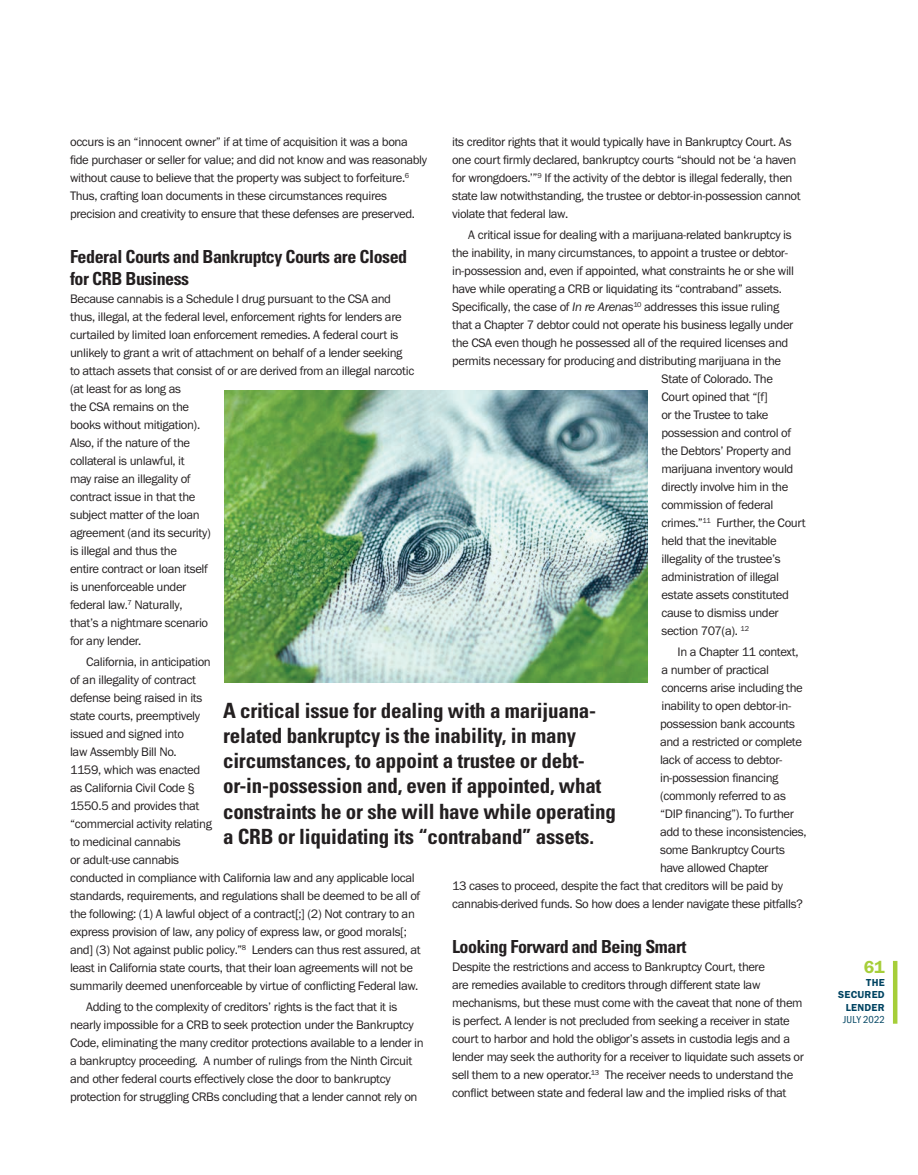
<style>
.page{position:relative;width:918px;height:1175px;background:#fff}
.page>*{position:absolute;margin:0;border:0;box-sizing:border-box;transform-origin:0 0}
.t1{font:700 condensed 21px/25.2px "Univers";letter-spacing:-.01em;color:#231f20}
.t2{font:700 condensed 18px/21.6px "Univers";letter-spacing:-.025em;color:#231f20}
.t3{font:600 18px "Franklin Gothic FS";color:#a6ce39}
.t4{font:12.75px/18px "Franklin Gothic FS";letter-spacing:-.025em;color:#231f20}
.t5{font:600 10.5px/12.6px "Franklin Gothic FS";letter-spacing:.025em;color:#004462;text-align:right}
.t6{font:condensed 10.5px "Franklin Gothic FS";letter-spacing:.01em;color:#004462}
.s1{font-style:italic}
</style>
<div class="page">
<hr style="left:893px;top:960px;width:4px;height:63px;background:#a6ce39">
<img style="left:225px;top:390px;width:423px;height:292px">
<p class="t4" style="left:70px;top:133px;width:359px">occurs is an “innocent owner” if at time of acquisition it was a bona fide purchaser or seller for value; and did not know and was reasonably without cause to believe that the property was subject to forfeiture.<sup>6<br></sup>Thus, crafting loan documents in these circumstances requires precision and creativity to ensure that these defenses are preserved.</p>
<h2 class="t2" style="left:70px;top:246px;width:339px">Federal Courts and Bankruptcy Courts are Closed for CRB Business</h2>
<p class="t4" style="left:70px;top:290px;width:346px">Because cannabis is a Schedule I drug pursuant to the CSA and thus, illegal, at the federal level, enforcement rights for lenders are curtailed by limited loan enforcement remedies. A federal court is unlikely to grant a writ of attachment on behalf of a lender seeking to attach assets that consist of or are derived from an illegal narcotic (at least for as long as<br>the CSA remains on the<br>books without mitigation).<br>Also, if the nature of the<br>collateral is unlawful, it<br>may raise an illegality of<br>contract issue in that the<br>subject matter of the loan<br>agreement (and its security)<br>is illegal and thus the<br>entire contract or loan itself<br>is unenforceable under<br>federal law.<sup>7</sup> Naturally,<br>that’s a nightmare scenario<br>for any lender.</p>
<p class="t4" style="left:70px;top:652px;width:352px;text-indent:16px">California, in anticipation<br>of an illegality of contract<br>defense being raised in its<br>state courts, preemptively<br>issued and signed into<br>law Assembly Bill No.<br>1159, which was enacted<br>as California Civil Code §<br>1550.5 and provides that<br>“commercial activity relating<br>to medicinal cannabis<br>or adult-use cannabis<br>conducted in compliance with California law and any applicable local standards, requirements, and regulations shall be deemed to be all of the following: (1) A lawful object of a contract[;] (2) Not contrary to an express provision of law, any policy of express law, or good morals[; and] (3) Not against public policy.”<sup>8</sup> Lenders can thus rest assured, at least in California state courts, that their loan agreements will not be summarily deemed unenforceable by virtue of conflicting Federal law.</p>
<p class="t4" style="left:70px;top:997px;width:355px;text-indent:16px">Adding to the complexity of creditors’ rights is the fact that it is nearly impossible for a CRB to seek protection under the Bankruptcy Code, eliminating the many creditor protections available to a lender in a bankruptcy proceeding. A number of rulings from the Ninth Circuit and other federal courts effectively close the door to bankruptcy protection for struggling CRBs concluding that a lender cannot rely on</p>
<p class="t4" style="left:452px;top:133px;width:350px">its creditor rights that it would typically have in Bankruptcy Court. As one court firmly declared, bankruptcy courts “should not be ‘a haven for wrongdoers.’”<sup>9</sup> If the activity of the debtor is illegal federally, then state law notwithstanding, the trustee or debtor-in-possession cannot violate that federal law.</p>
<p class="t4" style="left:468px;top:226px;width:325px">A critical issue for dealing with a marijuana-related bankruptcy is</p>
<p class="t4" style="left:452px;top:244px;width:337px">the inability, in many circumstances, to appoint a trustee or debtor-</p>
<p class="t4" style="left:452px;top:262px;width:344px">in-possession and, even if appointed, what constraints he or she will</p>
<p class="t4" style="left:452px;top:280px;width:331px">have while operating a CRB or liquidating its “contraband” assets.</p>
<p class="t4" style="left:452px;top:298px;width:329px">Specifically, the case of <span class="s1">In re Arenas</span><sup>10</sup> addresses this issue ruling</p>
<p class="t4" style="left:452px;top:316px;width:343px">that a Chapter 7 debtor could not operate his business legally under</p>
<p class="t4" style="left:452px;top:334px;width:338px">the CSA even though he possessed all of the required licenses and</p>
<p class="t4" style="left:452px;top:352px;width:331px">permits necessary for producing and distributing marijuana in the</p>
<p class="t4" style="left:661px;top:370px;width:113px">State of Colorado. The</p>
<p class="t4" style="left:661px;top:388px;width:108px">Court opined that “[f]</p>
<p class="t4" style="left:661px;top:406px;width:109px">or the Trustee to take</p>
<p class="t4" style="left:661px;top:424px;width:131px">possession and control of</p>
<p class="t4" style="left:661px;top:442px;width:131px">the Debtors’ Property and</p>
<p class="t4" style="left:661px;top:460px;width:134px">marijuana inventory would</p>
<p class="t4" style="left:661px;top:478px;width:128px">directly involve him in the</p>
<p class="t4" style="left:661px;top:496px;width:114px">commission of federal</p>
<p class="t4" style="left:661px;top:514px;width:146px">crimes.”<sup>11</sup> Further, the Court</p>
<p class="t4" style="left:661px;top:532px;width:117px">held that the inevitable</p>
<p class="t4" style="left:661px;top:550px;width:121px">illegality of the trustee’s</p>
<p class="t4" style="left:661px;top:568px;width:119px">administration of illegal</p>
<p class="t4" style="left:661px;top:586px;width:129px">estate assets constituted</p>
<p class="t4" style="left:661px;top:604px;width:119px">cause to dismiss under</p>
<p class="t4" style="left:661px;top:622px;width:89px">section 707(a). <sup>12</sup></p>
<p class="t4" style="left:678px;top:643px;width:123px">In a Chapter 11 context,</p>
<p class="t4" style="left:661px;top:661px;width:109px">a number of practical</p>
<p class="t4" style="left:661px;top:679px;width:143px">concerns arise including the</p>
<p class="t4" style="left:661px;top:697px;width:131px">inability to open debtor-in-</p>
<p class="t4" style="left:660px;top:715px;width:136px">possession bank accounts</p>
<p class="t4" style="left:660px;top:733px;width:143px">and a restricted or complete</p>
<p class="t4" style="left:660px;top:751px;width:124px">lack of access to debtor-</p>
<p class="t4" style="left:660px;top:769px;width:120px">in-possession financing</p>
<p class="t4" style="left:660px;top:787px;width:127px">(commonly referred to as</p>
<p class="t4" style="left:660px;top:805px;width:135px">“DIP financing”). To further</p>
<p class="t4" style="left:660px;top:823px;width:148px">add to these inconsistencies,</p>
<p class="t4" style="left:660px;top:841px;width:126px">some Bankruptcy Courts</p>
<p class="t4" style="left:660px;top:859px;width:110px">have allowed Chapter</p>
<p class="t4" style="left:452px;top:877px;width:332px">13 cases to proceed, despite the fact that creditors will be paid by</p>
<p class="t4" style="left:452px;top:895px;width:352px">cannabis-derived funds. So how does a lender navigate these pitfalls?</p>
<h2 class="t2" style="left:452px;top:935px;width:236px">Looking Forward and Being Smart</h2>
<p class="t4" style="left:452px;top:958px;width:353px">Despite the restrictions and access to Bankruptcy Court, there<br>are remedies available to creditors through different state law mechanisms, but these must come with the caveat that none of them is perfect. A lender is not precluded from seeking a receiver in state court to harbor and hold the obligor’s assets in custodia legis and a lender may seek the authority for a receiver to liquidate such assets or sell them to a new operator.<sup>13</sup> The receiver needs to understand the conflict between state and federal law and the implied risks of that</p>
<p class="t1" style="left:223px;top:697px;width:394px">A critical issue for dealing with a marijuana&shy;related bankruptcy is the inability, in many circumstances, to appoint a trustee or debt&shy;or-in-possession and, even if appointed, what constraints he or she will have while operating a CRB or liquidating its “contraband” assets.</p>
<h2 class="t3" style="left:864px;top:957px;width:23px">61</h2>
<p class="t5" style="left:838px;top:976px;width:48px">THE<br>SECURED<br>LENDER</p>
<p class="t6" style="left:843px;top:1014px;width:43px">JULY 2022</p>
</div>
